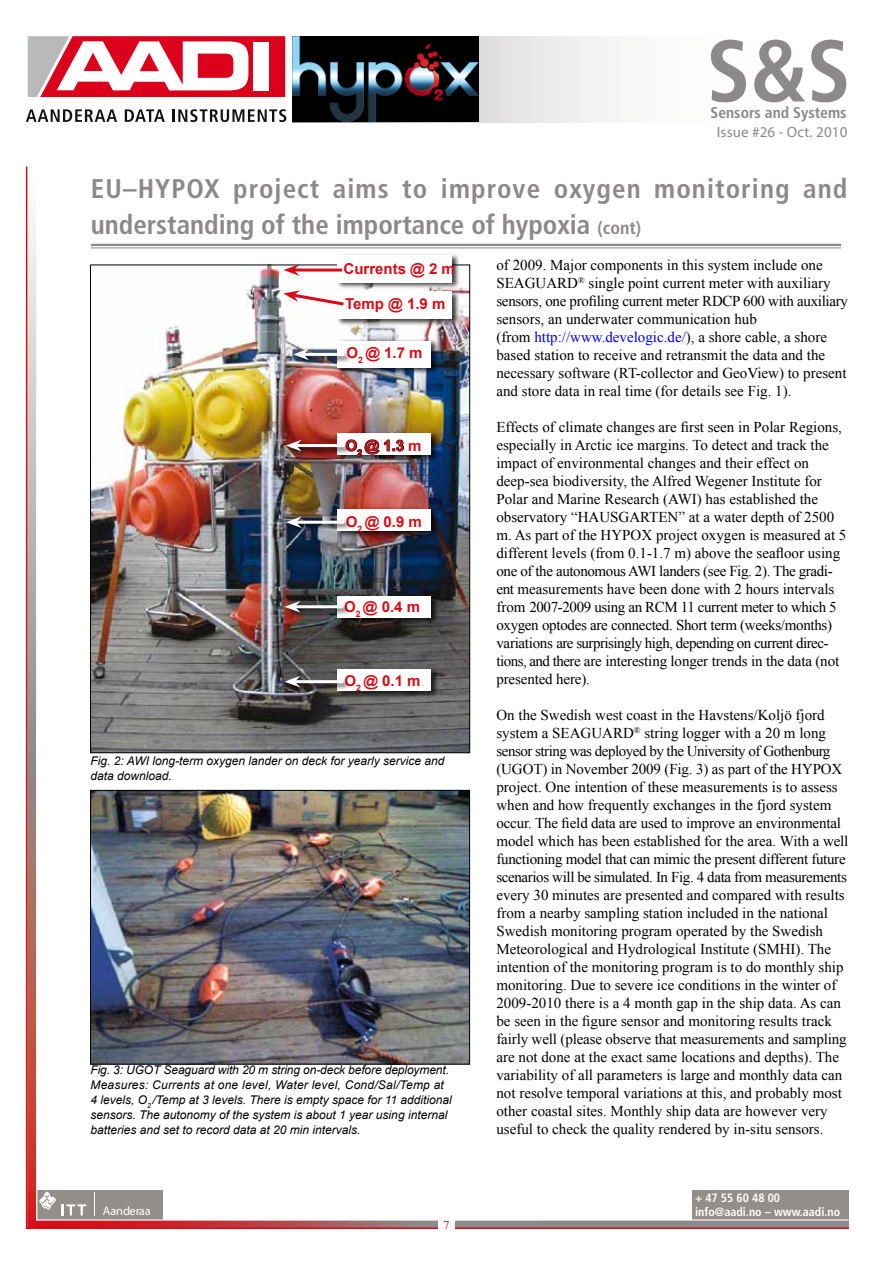
<style>
.page{position:relative;width:893px;height:1263px;background:#fff}
.page>*{position:absolute;margin:0;border:0;box-sizing:border-box;transform-origin:0 0}
.t1{font:700 condensed 87.45px "Frutiger LT";color:#8b8989}
.t2{font:700 condensed 27px/36px "Frutiger LT";letter-spacing:.035em;color:#8b8989}
.t3{font:700 condensed 15.6px "Frutiger LT";color:#8b8989}
.t4{font:15px/18px "Times New Roman";color:#000}
.t5{font:700 15px "Arial";color:#d70c16}
.t6{font:700 15px "Arial";color:#d60d17}
.t7{font:15px "Myriad Pro";letter-spacing:.01em;color:#8b8989}
.t8{font:700 15px "Arial";color:#d60d17}
.t9{font:12.45px "Myriad Pro";color:#fff}
.t10{font:italic 12px/15px "Arial";color:#000}
.t11{font:700 condensed 12px/14.4px "Frutiger LT";color:#fff}
.t12{font:12px "Times New Roman";color:#d70c16}
.s1{font-size:18px}
.s2{color:#00f}
.s3{font-style:inherit}
</style>
<div class="page">
<svg style="left:36px;top:1220px;width:813px;height:7px;background:#aa7174"></svg>
<hr style="left:26px;top:1227px;width:823px;height:2px;background:#d70c16">
<div style="left:438px;top:1220px;width:17px;height:10px;background:#fff"></div>
<div style="left:37px;top:1201px;width:126px;height:18px;background:#938e8a"></div>
<div style="left:37px;top:1190px;width:126px;height:13px;background:#938e8a"></div>
<svg style="left:94px;top:1192px;width:1px;height:24px"></svg>
<svg style="left:39px;top:1191px;width:47px;height:24px"></svg>
<svg style="left:27px;top:167px;width:9px;height:1061px;background:#c1918c"></svg>
<hr style="left:26px;top:166px;width:1px;height:1063px;background:#d70c16">
<svg style="left:478px;top:36px;width:131px;height:86px"></svg>
<svg style="left:26px;top:109px;width:91px;height:13px"></svg>
<svg style="left:125px;top:109px;width:40px;height:13px"></svg>
<svg style="left:173px;top:109px;width:113px;height:13px"></svg>
<svg style="left:28px;top:36px;width:257px;height:61px"></svg>
<div style="left:692px;top:1190px;width:157px;height:29px;background:#938e8a"></div>
<hr style="left:91px;top:244px;width:750px;height:2px;background:#8b8989">
<hr style="left:91px;top:247px;width:750px;height:1px;background:#8b8989">
<img style="left:92px;top:267px;width:376px;height:484px">
<div style="left:336px;top:253px;width:124px;height:36px;background:#000;opacity:.75"></div>
<div style="left:338px;top:255px;width:114px;height:27px;background:#fff"></div>
<div style="left:336px;top:290px;width:124px;height:36px;background:#000;opacity:.75"></div>
<div style="left:338px;top:292px;width:114px;height:27px;background:#fff"></div>
<div style="left:336px;top:339px;width:103px;height:36px;background:#000;opacity:.75"></div>
<div style="left:338px;top:341px;width:93px;height:27px;background:#fff"></div>
<div style="left:336px;top:431px;width:103px;height:31px;background:#000;opacity:.75"></div>
<div style="left:338px;top:433px;width:93px;height:22px;background:#fff"></div>
<div style="left:336px;top:507px;width:103px;height:31px;background:#000;opacity:.75"></div>
<div style="left:338px;top:509px;width:93px;height:22px;background:#fff"></div>
<div style="left:336px;top:594px;width:103px;height:31px;background:#000;opacity:.75"></div>
<div style="left:338px;top:596px;width:93px;height:22px;background:#fff"></div>
<div style="left:336px;top:667px;width:103px;height:31px;background:#000;opacity:.75"></div>
<div style="left:338px;top:669px;width:93px;height:22px;background:#fff"></div>
<svg style="left:350px;top:439px;width:54px;height:18px"></svg>
<hr style="left:294px;top:269px;width:48px;height:3px;background:#d70c16">
<svg style="left:284px;top:264px;width:16px;height:12px"></svg>
<div style="left:291px;top:347px;width:59px;height:20px;background:#000;opacity:.75"></div>
<hr style="left:303px;top:353px;width:41px;height:3px;background:#fff">
<svg style="left:293px;top:348px;width:16px;height:12px"></svg>
<div style="left:284px;top:438px;width:66px;height:20px;background:#000;opacity:.75"></div>
<hr style="left:296px;top:444px;width:48px;height:3px;background:#fff">
<svg style="left:286px;top:440px;width:16px;height:11px"></svg>
<div style="left:284px;top:515px;width:66px;height:20px;background:#000;opacity:.75"></div>
<hr style="left:296px;top:521px;width:48px;height:3px;background:#fff">
<svg style="left:286px;top:516px;width:16px;height:12px"></svg>
<div style="left:283px;top:599px;width:66px;height:20px;background:#000;opacity:.75"></div>
<hr style="left:295px;top:605px;width:48px;height:3px;background:#fff">
<svg style="left:284px;top:601px;width:16px;height:12px"></svg>
<div style="left:283px;top:674px;width:66px;height:20px;background:#000;opacity:.75"></div>
<hr style="left:295px;top:680px;width:48px;height:3px;background:#fff">
<svg style="left:284px;top:676px;width:16px;height:11px"></svg>
<svg style="left:283px;top:290px;width:64px;height:17px"></svg>
<img style="left:92px;top:792px;width:376px;height:270px">
<div style="left:90px;top:790px;width:380px;height:274px;border:1px solid #000"></div>
<img style="left:293px;top:36px;width:185px;height:86px">
<h1 class="t1" style="left:707px;top:19px;width:146px">S&amp;S</h1>
<p class="t3" style="left:710px;top:103px;width:138px">Sensors and Systems</p>
<p class="t7" style="left:717px;top:122px;width:132px">Issue #26 - Oct. 2010</p>
<h2 class="t2" style="left:91px;top:171px;width:758px">EU–HYPOX project aims to improve oxygen monitoring and understanding of the importance of hypoxia <span class="s1">(cont)</span></h2>
<p class="t4" style="left:496px;top:256px;width:353px">of 2009. Major components in this system include one SEAGUARD<sup>®</sup> single point current meter with auxiliary sensors, one profiling current meter RDCP 600 with auxiliary sensors, an underwater communication hub<br>(from <span class="s2">http://www.develogic.de/</span>), a shore cable, a shore based station to receive and retransmit the data and the necessary software (RT-collector and GeoView) to present and store data in real time (for details see Fig. 1).</p>
<p class="t4" style="left:496px;top:418px;width:351px">Effects of climate changes are first seen in Polar Regions, especially in Arctic ice margins. To detect and track the impact of environmental changes and their effect on deep-sea biodiversity, the Alfred Wegener Institute for Polar and Marine Research (AWI) has established the observatory “HAUSGARTEN” at a water depth of 2500 m. As part of the HYPOX project oxygen is measured at 5 different levels (from 0.1-1.7 m) above the seafloor using one of the autonomous AWI landers (see Fig. 2). The gradi&shy;ent measurements have been done with 2 hours intervals from 2007-2009 using an RCM 11 current meter to which 5 oxygen optodes are connected. Short term (weeks/months) variations are surprisingly high, depending on current direc&shy;tions, and there are interesting longer trends in the data (not presented here).</p>
<p class="t4" style="left:496px;top:706px;width:353px">On the Swedish west coast in the Havstens/Koljö fjord system a SEAGUARD<sup>®</sup> string logger with a 20 m long sensor string was deployed by the University of Gothenburg (UGOT) in November 2009 (Fig. 3) as part of the HYPOX project. One intention of these measurements is to assess when and how frequently exchanges in the fjord system occur. The field data are used to improve an environmental model which has been established for the area. With a well functioning model that can mimic the present different future scenarios will be simulated. In Fig. 4 data from measurements every 30 minutes are presented and compared with results from a nearby sampling station included in the national Swedish monitoring program operated by the Swedish Meteorological and Hydrological Institute (SMHI). The intention of the monitoring program is to do monthly ship monitoring. Due to severe ice conditions in the winter of 2009-2010 there is a 4 month gap in the ship data. As can be seen in the figure sensor and monitoring results track fairly well (please observe that measurements and sampling are not done at the exact same locations and depths). The variability of all parameters is large and monthly data can not resolve temporal variations at this, and probably most other coastal sites. Monthly ship data are however very useful to check the quality rendered by in-situ sensors.</p>
<p class="t6" style="left:344px;top:259px;width:113px">Currents <span class="s3">@ 2</span> m</p>
<p class="t6" style="left:345px;top:294px;width:102px">Temp <span class="s3">@ 1.9</span> m</p>
<p class="t5" style="left:346px;top:343px;width:78px">O<sub>2</sub> @ 1.7 <span class="s3">m</span></p>
<p class="t8" style="left:346px;top:436px;width:78px">O<sub>2</sub> @ 1.3 <span class="s3">m</span></p>
<p class="t5" style="left:346px;top:512px;width:78px">O<sub>2</sub> @ 0.9 <span class="s3">m</span></p>
<p class="t5" style="left:344px;top:596px;width:78px">O<sub>2</sub> @ 0.4 <span class="s3">m</span></p>
<p class="t5" style="left:344px;top:671px;width:78px">O<sub>2</sub> @ 0.1 <span class="s3">m</span></p>
<p class="t10" style="left:90px;top:753px;width:356px">Fig. 2: AWI long-term oxygen lander on deck for yearly service and data download.</p>
<p class="t10" style="left:90px;top:1063px;width:363px">Fig. 3: UGOT Seaguard with 20 m string on-deck before deployment.<br>Measures: Currents at one level, Water level, Cond/Sal/Temp at 4 levels, O<sub>2</sub> /Temp at 3 levels. There is empty space for 11 additional sensors. The autonomy of the system is about 1 year using internal batteries and set to record data at 20 min intervals.</p>
<p class="t9" style="left:103px;top:1203px;width:50px">Aanderaa</p>
<p class="t12" style="left:443px;top:1217px;width:7px">7</p>
<p class="t11" style="left:695px;top:1190px;width:147px">+ 47 55 60 48 00 info@aadi.no – www.aadi.no</p>
</div>
